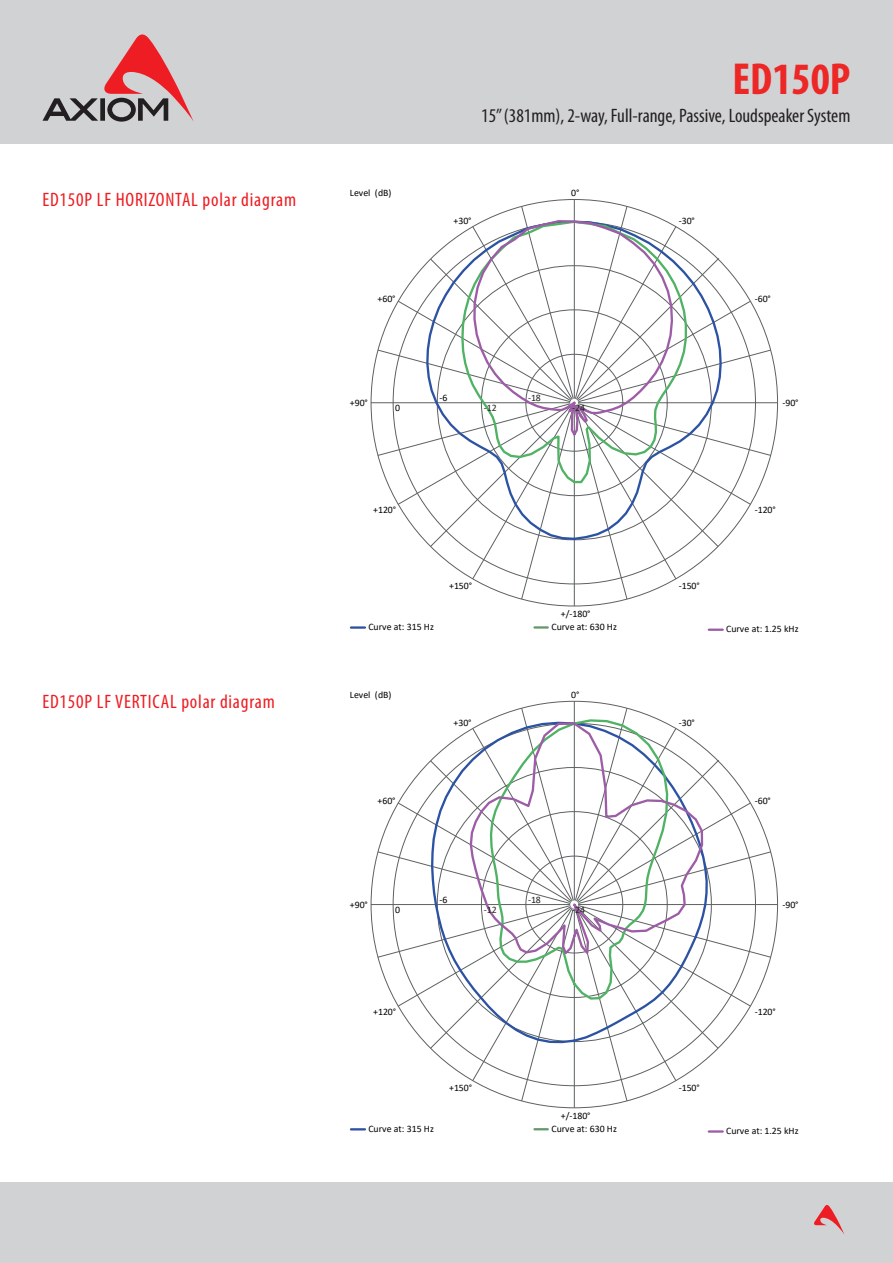
<style>
.page{position:relative;width:893px;height:1263px;background:#fff}
.page>*{position:absolute;margin:0;border:0;box-sizing:border-box;transform-origin:0 0}
.t1{font:700 condensed 45px "Myriad Pro";color:#ed2626}
.t2{font:condensed 19.5px "Myriad Pro";letter-spacing:.04em;color:#ee1d23}
.t3{font:condensed 19.5px "Myriad Pro";color:#231f20}
.t4{font:9.9px "Calibri";color:#000001}
.t5{font:9.9px "Calibri";letter-spacing:-.01em;color:#231f20}
</style>
<div class="page">
<div style="left:0;top:1183px;width:893px;height:80px;background:#d1d2d4"></div>
<div style="left:0;top:0;width:893px;height:143px;background:#d1d2d4"></div>
<svg style="left:43px;top:34px;width:151px;height:88px"></svg>
<svg style="left:814px;top:1205px;width:30px;height:29px"></svg>
<hr style="left:574px;top:199px;width:1px;height:200px;background:#5d6162">
<hr style="left:574px;top:407px;width:1px;height:199px;background:#5d6162">
<hr style="left:578px;top:402px;width:200px;height:1px;background:#5d6162">
<hr style="left:371px;top:402px;width:199px;height:1px;background:#5d6162">
<svg style="left:378px;top:206px;width:393px;height:393px"></svg>
<hr style="left:351px;top:626px;width:14px;height:3px;background:#2c52a3">
<hr style="left:534px;top:626px;width:14px;height:3px;background:#639a6c">
<hr style="left:709px;top:628px;width:14px;height:3px;background:#9d5da6">
<hr style="left:574px;top:701px;width:1px;height:199px;background:#5d6162">
<hr style="left:574px;top:909px;width:1px;height:199px;background:#5d6162">
<hr style="left:578px;top:904px;width:200px;height:1px;background:#5d6162">
<hr style="left:371px;top:904px;width:199px;height:1px;background:#5d6162">
<svg style="left:378px;top:708px;width:393px;height:393px"></svg>
<svg style="left:430px;top:720px;width:279px;height:324px"></svg>
<svg style="left:489px;top:718px;width:180px;height:283px"></svg>
<svg style="left:469px;top:721px;width:235px;height:238px"></svg>
<svg style="left:351px;top:1128px;width:14px;height:2px"></svg>
<svg style="left:534px;top:1128px;width:14px;height:2px"></svg>
<hr style="left:709px;top:1130px;width:14px;height:3px;background:#9d5da6">
<p class="t2" style="left:43px;top:188px;width:255px">ED150P LF HORIZONTAL polar diagram</p>
<p class="t2" style="left:43px;top:689px;width:234px">ED150P LF VERTICAL polar diagram</p>
<p class="t4" style="left:350px;top:186px;width:43px">Level (dB)</p>
<p class="t4" style="left:378px;top:292px;width:20px">+60°</p>
<h1 class="t1" style="left:732px;top:51px;width:119px">ED150P</h1>
<h2 class="t3" style="left:481px;top:104px;width:371px">15” (381mm), 2-way, Full-range, Passive, Loudspeaker System</h2>
<p class="t4" style="left:453px;top:214px;width:20px">+30°</p>
<p class="t4" style="left:571px;top:186px;width:10px">0°</p>
<p class="t4" style="left:679px;top:214px;width:18px">-30°</p>
<p class="t4" style="left:755px;top:292px;width:18px">-60°</p>
<p class="t4" style="left:350px;top:396px;width:20px">+90°</p>
<p class="t4" style="left:440px;top:391px;width:9px">-6</p>
<p class="t5" style="left:528px;top:391px;width:14px">-18</p>
<p class="t4" style="left:395px;top:401px;width:6px">0</p>
<p class="t5" style="left:484px;top:401px;width:14px">-12</p>
<p class="t5" style="left:572px;top:401px;width:14px">-24</p>
<p class="t4" style="left:782px;top:396px;width:18px">-90°</p>
<p class="t4" style="left:373px;top:503px;width:24px">+120°</p>
<p class="t4" style="left:755px;top:503px;width:22px">-120°</p>
<p class="t4" style="left:449px;top:579px;width:24px">+150°</p>
<p class="t4" style="left:679px;top:579px;width:22px">-150°</p>
<p class="t4" style="left:561px;top:607px;width:31px">+/-180°</p>
<p class="t4" style="left:368px;top:620px;width:67px">Curve at: 315 Hz</p>
<p class="t4" style="left:551px;top:620px;width:67px">Curve at: 630 Hz</p>
<p class="t4" style="left:726px;top:622px;width:74px">Curve at: 1.25 kHz</p>
<p class="t4" style="left:350px;top:688px;width:43px">Level (dB)</p>
<p class="t4" style="left:571px;top:688px;width:10px">0°</p>
<p class="t4" style="left:453px;top:716px;width:20px">+30°</p>
<p class="t4" style="left:679px;top:716px;width:18px">-30°</p>
<p class="t4" style="left:378px;top:793px;width:20px">+60°</p>
<p class="t4" style="left:755px;top:793px;width:18px">-60°</p>
<p class="t4" style="left:350px;top:898px;width:20px">+90°</p>
<p class="t4" style="left:440px;top:892px;width:9px">-6</p>
<p class="t5" style="left:528px;top:892px;width:14px">-18</p>
<p class="t4" style="left:395px;top:903px;width:6px">0</p>
<p class="t5" style="left:484px;top:903px;width:14px">-12</p>
<p class="t5" style="left:572px;top:903px;width:14px">-24</p>
<p class="t4" style="left:782px;top:898px;width:18px">-90°</p>
<p class="t4" style="left:373px;top:1005px;width:24px">+120°</p>
<p class="t4" style="left:755px;top:1005px;width:22px">-120°</p>
<p class="t4" style="left:449px;top:1080px;width:24px">+150°</p>
<p class="t4" style="left:679px;top:1080px;width:22px">-150°</p>
<p class="t4" style="left:561px;top:1108px;width:31px">+/-180°</p>
<p class="t4" style="left:368px;top:1122px;width:67px">Curve at: 315 Hz</p>
<p class="t4" style="left:551px;top:1122px;width:67px">Curve at: 630 Hz</p>
<p class="t4" style="left:726px;top:1124px;width:74px">Curve at: 1.25 kHz</p>
</div>
